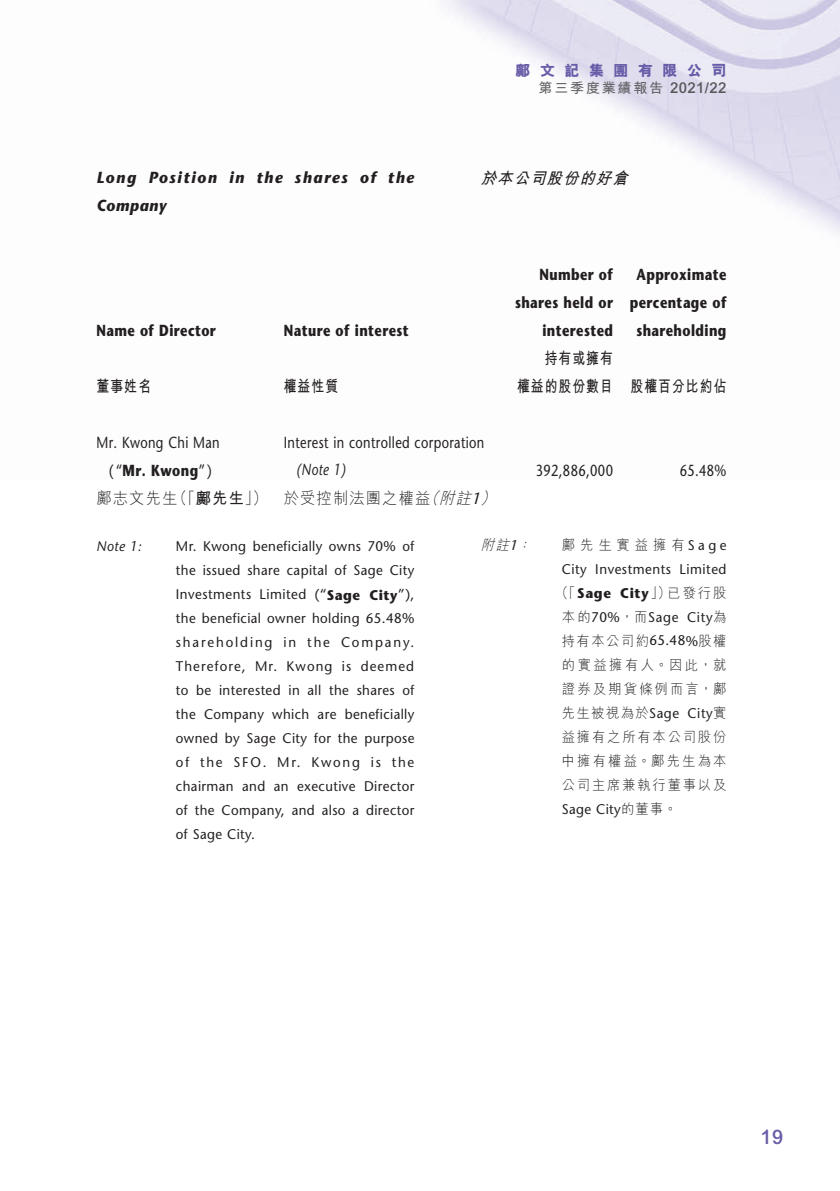
<style>
.page{position:relative;width:840px;height:1191px;background:#fff}
.page>*{position:absolute;margin:0;border:0;box-sizing:border-box;transform-origin:0 0}
.t1{font:500 20px "Arial MT Std";color:#685da8}
.t2{font:700 16px/28px "Stone Sans Std";letter-spacing:.03em;color:#231f20;text-align:right;scale:.8 1}
.t3{font:500 16px/28px "Stone Sans Std";letter-spacing:.03em;color:#231f20;text-align:center;scale:.8 1}
.t4{font:italic 700 16px/28px "Stone Sans Std";letter-spacing:.105em;color:#231f20;scale:.95 1}
.t5{font:700 16px/28px "M Hei HK";letter-spacing:.08em;color:#231f20;scale:.8 1}
.t6{font:300 16px "M Hei HK";letter-spacing:.08em;color:#231f20;scale:.95 1}
.t7{font:italic 700 16px "M Hei HK";color:#231f20;scale:.95 1}
.t8{font:italic 500 16px "Stone Sans Std";color:#231f20;scale:.8 1}
.t9{font:800 15px "M Hei HK";letter-spacing:.63em;color:#685da8}
.t10{font:500 14px/24px "Stone Sans Std";letter-spacing:.03em;color:#231f20;text-align:justify;scale:.95 1}
.t11{font:300 14px/24px "M Hei HK";letter-spacing:.14em;color:#231f20;text-align:justify;scale:.95 1}
.t12{font:500 14px "Stone Sans Std";letter-spacing:.055em;color:#231f20;scale:.95 1}
.t13{font:700 14px "M Hei HK";letter-spacing:.13em;color:#636366}
.t14{font:300 14px "M Hei HK";letter-spacing:.37em;color:#231f20;scale:.95 1}
.t15{font:italic 500 14px "Stone Sans Std";color:#231f20;scale:.95 1}
.t16{font:italic 300 14px "M Hei HK";color:#231f20;scale:.95 1}
.s1{font-family:"Arial MT Std";font-weight:500;font-size:15px;color:#57585a}
.s2{font-weight:700}
.s3{font-style:italic}
.s4{font-family:"Stone Sans Std";font-weight:500;font-style:italic}
.s5{font-family:"Stone Sans Std";font-weight:500}
.s6{font-family:"Stone Sans Std";font-weight:700}
.s7{font-family:"M Hei HK";font-weight:300}
</style>
<div class="page">
<img style="left:444px;top:0;width:395px;height:233px">
<p class="t4" style="left:96px;top:164px;width:336px">Long Position in the shares of the<br>Company</p>
<p class="t2" style="left:96px;top:316px;width:151px">Name of Director</p>
<p class="t2" style="left:283px;top:316px;width:157px">Nature of interest</p>
<p class="t5" style="left:96px;top:370px;width:69px">董事姓名</p>
<p class="t5" style="left:283px;top:370px;width:69px">權益性質</p>
<p class="t9" style="left:515px;top:60px;width:212px">鄺文記集團有限公司</p>
<p class="t13" style="left:538px;top:77px;width:189px">第三季度業績報告 <span class="s1">2021/22</span></p>
<p class="t7" style="left:480px;top:167px;width:162px">於本公司股份的好倉</p>
<p class="t2" style="left:515px;top:260px;width:124px">Number of shares held or interested</p>
<p class="t2" style="left:629px;top:260px;width:122px;text-align:center">Approximate percentage of shareholding</p>
<p class="t5" style="left:516px;top:342px;width:263px;text-indent:28px">持有或擁有<br>權益的股份數目 股權百分比約佔</p>
<p class="t3" style="left:96px;top:428px;width:155px">Mr. Kwong Chi Man (“<span class="s2">Mr. Kwong</span>”)</p>
<p class="t3" style="left:283px;top:428px;width:252px">Interest in controlled corporation</p>
<p class="t8" style="left:296px;top:460px;width:63px">(Note 1)</p>
<p class="t3" style="left:535px;top:456px;width:98px">392,886,000</p>
<p class="t3" style="left:679px;top:456px;width:60px">65.48%</p>
<p class="t6" style="left:96px;top:486px;width:427px">鄺志文先生（「<span class="s2">鄺先生</span>」） 於受控制法團之權益<span class="s3">（附註</span><span class="s4">1</span><span class="s3">）</span></p>
<p class="t15" style="left:96px;top:537px;width:49px">Note 1:</p>
<p class="t10" style="left:176px;top:534px;width:252px">Mr. Kwong beneficially owns 70% of the issued share capital of Sage City Investments Limited (“<span class="s2">Sage City</span>”), the beneficial owner holding 65.48% shareholding in the Company.<br>Therefore, Mr. Kwong is deemed to be interested in all the shares of the Company which are beneficially owned by Sage City for the purpose of the SFO. Mr. Kwong is the chairman and an executive Director of the Company, and also a director of Sage City.</p>
<p class="t16" style="left:480px;top:534px;width:59px">附註<span class="s5">1</span>：</p>
<p class="t14" style="left:561px;top:534px;width:175px">鄺先生實益擁有<span class="s5">Sage</span></p>
<p class="t10" style="left:561px;top:556px;width:175px">City Investments Limited</p>
<p class="t11" style="left:555px;top:580px;width:182px">（「<span class="s6">Sage City</span>」）已發行股</p>
<p class="t12" style="left:561px;top:608px;width:175px"><span class="s7">本的</span>70%<span class="s7">，而</span>Sage City<span class="s7">為</span></p>
<p class="t11" style="left:561px;top:628px;width:175px">持有本公司約<span class="s5">65.48%</span>股權的實益擁有人。因此，就證券及期貨條例而言，鄺</p>
<p class="t10" style="left:561px;top:700px;width:175px"><span class="s7">先生被視為於</span>Sage City<span class="s7">實</span></p>
<p class="t11" style="left:561px;top:724px;width:175px">益擁有之所有本公司股份中擁有權益。鄺先生為本公司主席兼執行董事以及</p>
<p class="t10" style="left:561px;top:796px;width:123px">Sage City<span class="s7">的董事。</span></p>
<h1 class="t1" style="left:760px;top:1125px;width:24px">19</h1>
</div>
